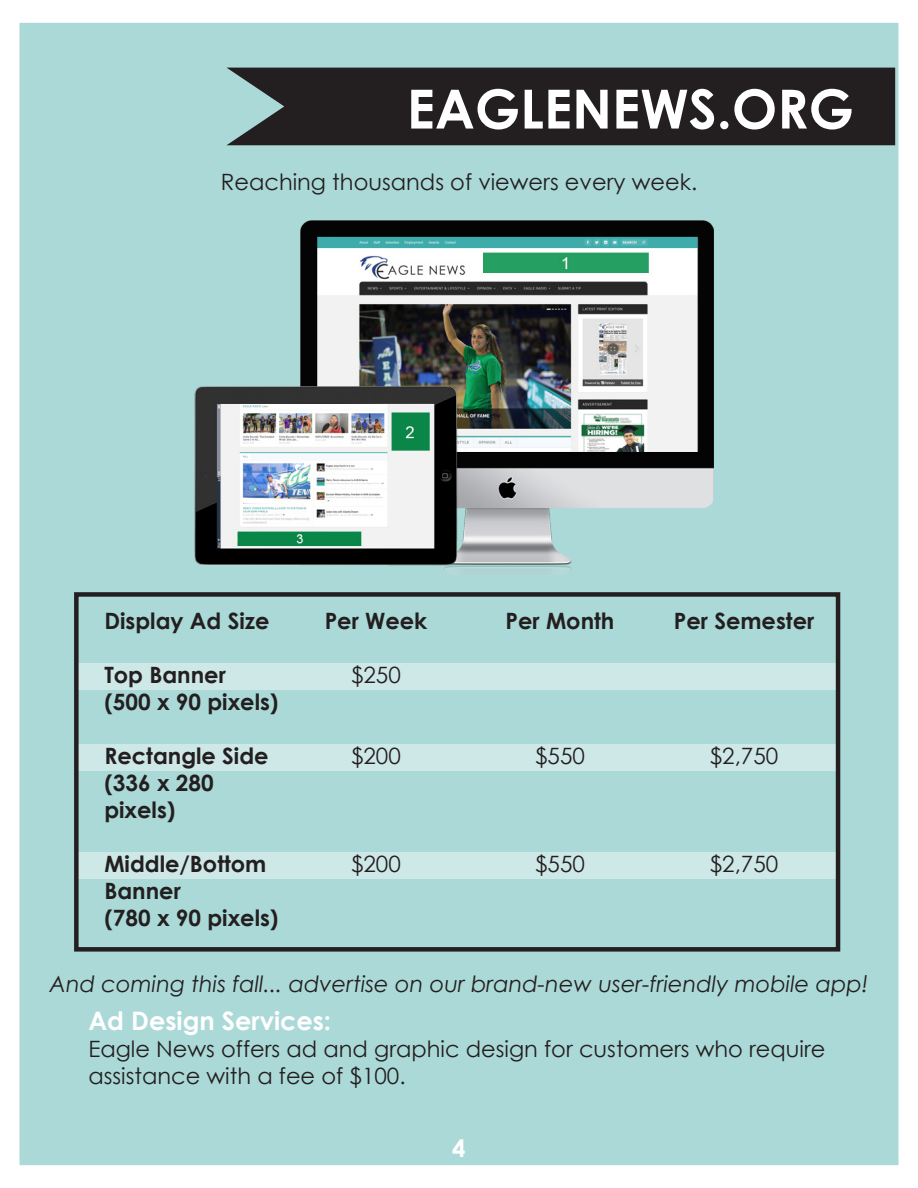
<style>
.page{position:relative;width:918px;height:1188px;background:#fff}
.page>*{position:absolute;margin:0;border:0;box-sizing:border-box;transform-origin:0 0}
.t1{font:700 54px "Century Gothic";color:#fff}
.t2{font:700 25.5px "Century Gothic";color:#fff}
.t3{font:700 24px "Century Gothic";color:#fff}
.t4{font:22.5px/27px "Century Gothic";color:#231f20}
.t5{font:700 22.5px/27px "Century Gothic";color:#231f20}
.t6{font:italic 22.5px "Century Gothic";color:#231f20}
</style>
<div class="page">
<div style="left:0;top:14px;width:900px;height:1162px;background:#abd9d7"></div>
<div style="left:227px;top:68px;width:668px;height:77px;background:#231f20"></div>
<div style="left:76px;top:664px;width:764px;height:26px;background:#cee8e7"></div>
<div style="left:76px;top:744px;width:764px;height:26px;background:#cee8e7"></div>
<div style="left:74px;top:852px;width:765px;height:26px;background:#cee8e7"></div>
<div style="left:74px;top:592px;width:766px;height:360px;border:4px solid #231f20"></div>
<div style="left:0;top:3px;width:918px;height:1182px;border:20px solid #fff"></div>
<img style="left:194px;top:220px;width:520px;height:353px">
<p class="t1" style="left:407px;top:68px;width:449px">EAGLENEWS.ORG</p>
<p class="t4" style="left:221px;top:168px;width:478px">Reaching thousands of viewers every week.</p>
<p class="t5" style="left:104px;top:607px;width:167px">Display Ad Size</p>
<p class="t5" style="left:104px;top:661px;width:123px">Top Banner</p>
<p class="t5" style="left:104px;top:688px;width:176px">(500 x 90 pixels)</p>
<p class="t5" style="left:104px;top:742px;width:166px">Rectangle Side</p>
<p class="t5" style="left:104px;top:769px;width:111px">(336 x 280 pixels)</p>
<p class="t5" style="left:104px;top:850px;width:164px">Middle/Bottom<br>Banner</p>
<p class="t5" style="left:104px;top:904px;width:176px">(780 x 90 pixels)</p>
<p class="t5" style="left:325px;top:607px;width:104px">Per Week</p>
<p class="t4" style="left:351px;top:661px;width:51px">$250</p>
<p class="t4" style="left:351px;top:742px;width:51px">$200</p>
<p class="t4" style="left:351px;top:850px;width:51px">$200</p>
<p class="t5" style="left:506px;top:607px;width:110px">Per Month</p>
<p class="t5" style="left:674px;top:607px;width:142px">Per Semester</p>
<p class="t4" style="left:535px;top:742px;width:51px">$550</p>
<p class="t4" style="left:710px;top:742px;width:70px">$2,750</p>
<p class="t4" style="left:535px;top:850px;width:51px">$550</p>
<p class="t4" style="left:710px;top:850px;width:70px">$2,750</p>
<p class="t6" style="left:50px;top:969px;width:820px">And coming this fall... advertise on our brand-new user-friendly mobile app!</p>
<p class="t2" style="left:88px;top:1001px;width:244px">Ad Design Services:</p>
<p class="t4" style="left:88px;top:1035px;width:739px">Eagle News offers ad and graphic design for customers who require assistance with a fee of $100.</p>
<p class="t3" style="left:452px;top:1130px;width:15px">4</p>
</div>
